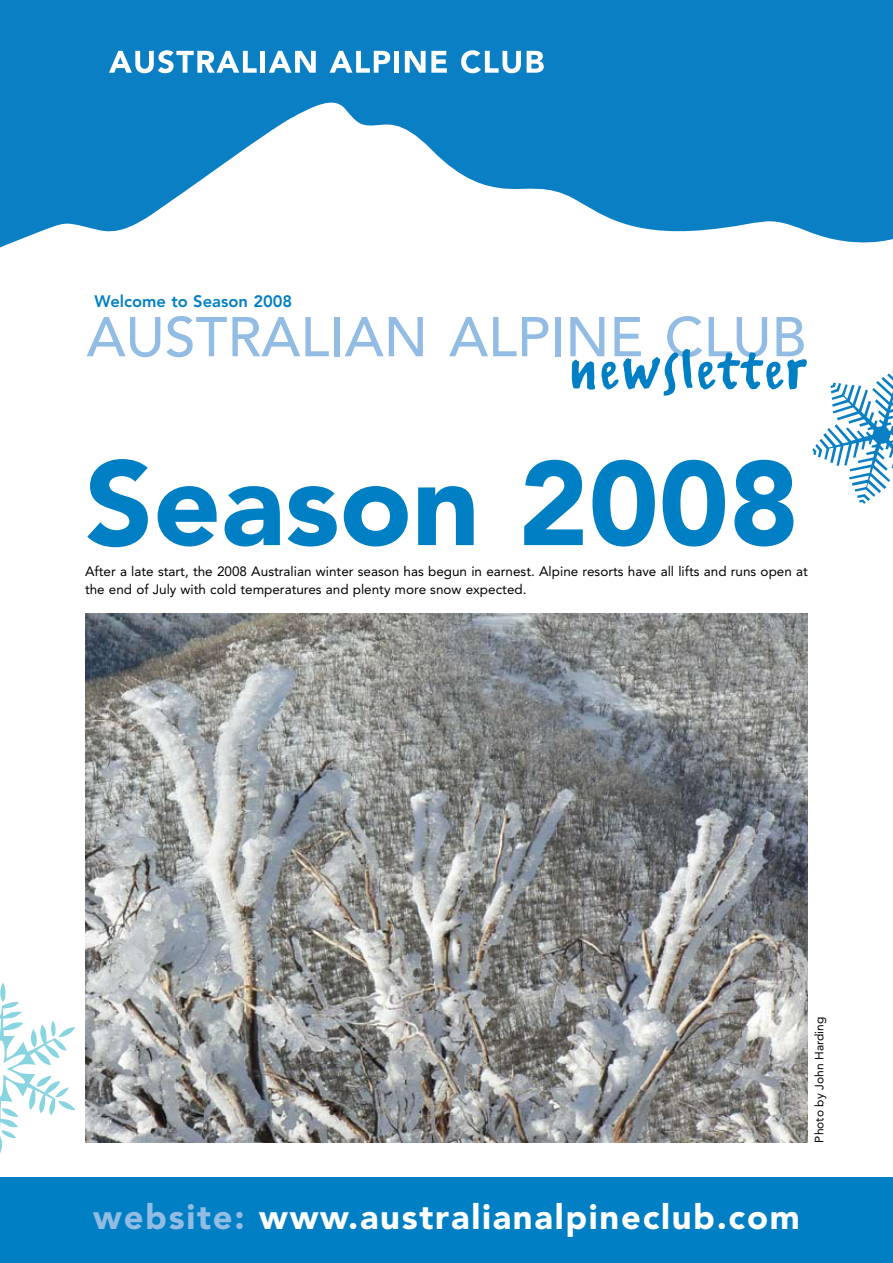
<style>
.page{position:relative;width:893px;height:1263px;background:#fff}
.page>*{position:absolute;margin:0;border:0;box-sizing:border-box;transform-origin:0 0}
.t1{font:900 118.5px "Avenir";color:#007fc4}
.t2{font:500 55.5px "Avenir";color:#92bce3}
.t3{font:54px "Erik Right Hand";letter-spacing:.05em;color:#007fc4}
.t4{font:900 34.5px "Avenir";letter-spacing:.05em;color:#fff}
.t5{font:800 16.5px "Avenir";color:#007fc4}
.t6{font:13.5px/18px "Avenir";color:#000}
.t7{font:12px "Avenir";color:#000}
.s1{color:#92bce3}
</style>
<div class="page">
<svg style="left:0;top:0;width:893px;height:248px;fill:#0a7fc3"></svg>
<svg style="left:109px;top:50px;width:148px;height:23px"></svg>
<div style="left:260px;top:51px;width:5px;height:22px;background:#fff"></div>
<svg style="left:269px;top:51px;width:47px;height:22px"></svg>
<svg style="left:330px;top:51px;width:60px;height:22px"></svg>
<div style="left:394px;top:51px;width:5px;height:22px;background:#fff"></div>
<svg style="left:405px;top:51px;width:42px;height:22px"></svg>
<svg style="left:461px;top:50px;width:60px;height:23px"></svg>
<svg style="left:527px;top:51px;width:17px;height:22px"></svg>
<div style="left:0;top:1178px;width:893px;height:85px;background:#007fc4"></div>
<svg style="left:0;top:982px;width:76px;height:171px"></svg>
<svg style="left:812px;top:370px;width:81px;height:134px"></svg>
<img style="left:85px;top:614px;width:723px;height:528px">
<p class="t5" style="left:95px;top:291px;width:199px">Welcome to Season 2008</p>
<h2 class="t2" style="left:87px;top:305px;width:721px">AUSTRALIAN ALPINE CLUB</h2>
<h3 class="t3" style="left:569px;top:334px;width:239px">newsletter</h3>
<h1 class="t1" style="left:85px;top:432px;width:715px">Season 2008</h1>
<p class="t6" style="left:85px;top:562px;width:724px">After a late start, the 2008 Australian winter season has begun in earnest. Alpine resorts have all lifts and runs open at the end of July with cold temperatures and plenty more snow expected.</p>
<p class="t7" style="left:812px;top:1142px;width:127px;rotate:-90deg">Photo by John Harding</p>
<h3 class="t4" style="left:93px;top:1196px;width:708px"><span class="s1">website:</span> www.australianalpineclub.com</h3>
</div>
